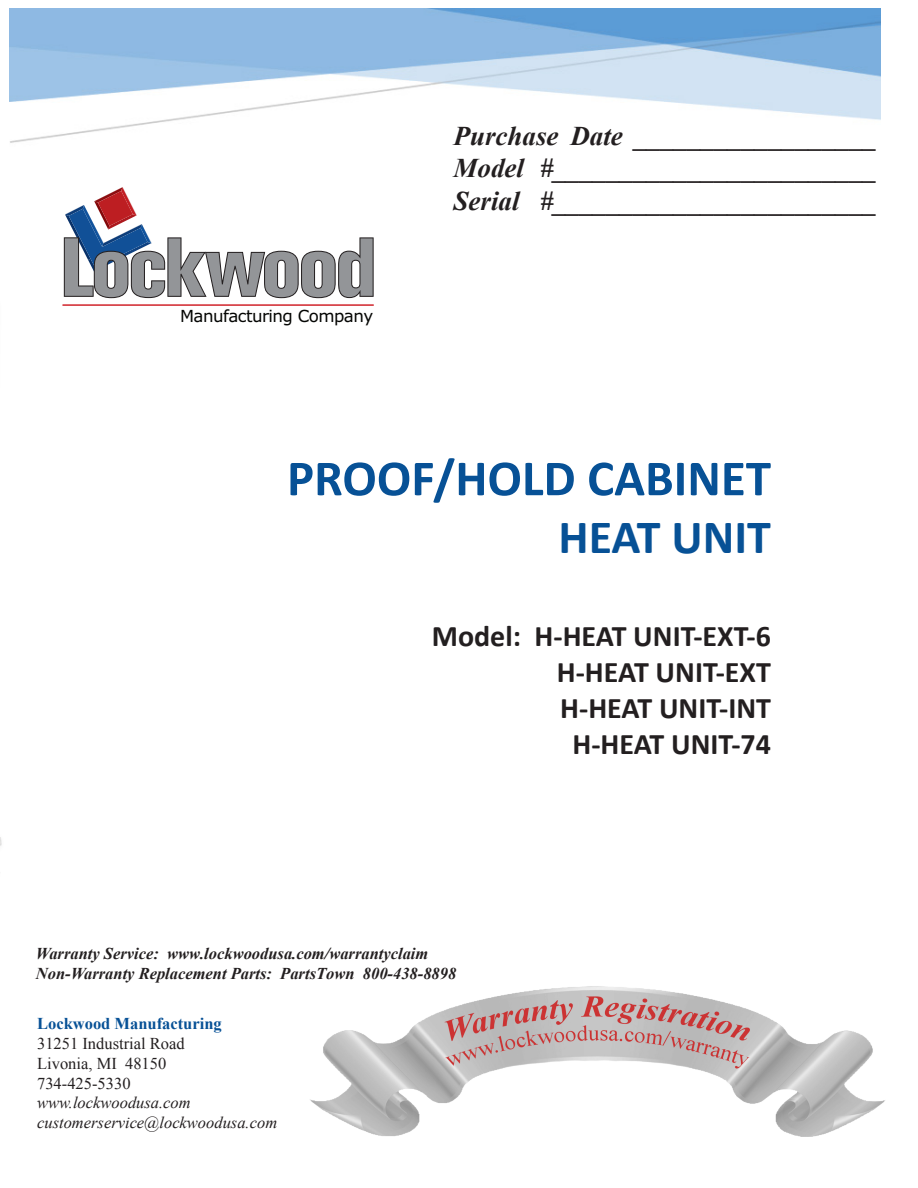
<style>
.page{position:relative;width:918px;height:1188px;background:#fff}
.page>*{position:absolute;margin:0;border:0;box-sizing:border-box;transform-origin:0 0}
.t1{font:700 51px "Calibri";color:#075196}
.t2{font:700 48px "Calibri";color:#075196}
.t3{font:700 30px/36px "Calibri";color:#231f20;text-align:right}
.t4{font:italic 700 27px "Times New Roman";color:#231f20}
.t5{font:16.65px "Verdana";letter-spacing:-.035em;color:#040503}
.t6{font:italic 16.5px/19.8px "Times New Roman";color:#231f20}
.t7{font:italic 700 16.5px/19.8px "Times New Roman";color:#231f20}
.s1{font-weight:700;font-style:normal;color:#075196}
.s2{font-style:normal}
</style>
<div class="page">
<img style="left:10px;top:8px;width:871px;height:135px">
<svg style="left:64px;top:187px;width:310px;height:111px"></svg>
<hr style="left:63px;top:305px;width:311px;height:1px;background:#d1232a">
<img style="left:310px;top:986px;width:575px;height:150px">
<p class="t5" style="left:180px;top:305px;width:195px">Manufacturing Company</p>
<p class="t4" style="left:454px;top:117px;width:426px">Purchase Date __________________</p>
<p class="t4" style="left:454px;top:150px;width:426px">Model #________________________</p>
<p class="t4" style="left:454px;top:182px;width:426px">Serial #________________________</p>
<p class="t1" style="left:287px;top:446px;width:486px">PROOF/HOLD CABINET</p>
<p class="t2" style="left:558px;top:506px;width:214px">HEAT UNIT</p>
<p class="t3" style="left:432px;top:618px;width:341px">Model: H-HEAT UNIT-EXT-6<br>H-HEAT UNIT-EXT<br>H-HEAT UNIT-INT<br>H-HEAT UNIT-74</p>
<p class="t7" style="left:36px;top:943px;width:422px">Warranty Service: www.lockwoodusa.com/warrantyclaim<br>Non-Warranty Replacement Parts: PartsTown 800-438-8898</p>
<p class="t6" style="left:37px;top:1013px;width:242px"><span class="s1">Lockwood Manufacturing<br></span><span class="s2">31251 Industrial Road<br>Livonia, MI 48150<br>734-425-5330 </span>www.lockwoodusa.com customerservice@lockwoodusa.com</p>
</div>
